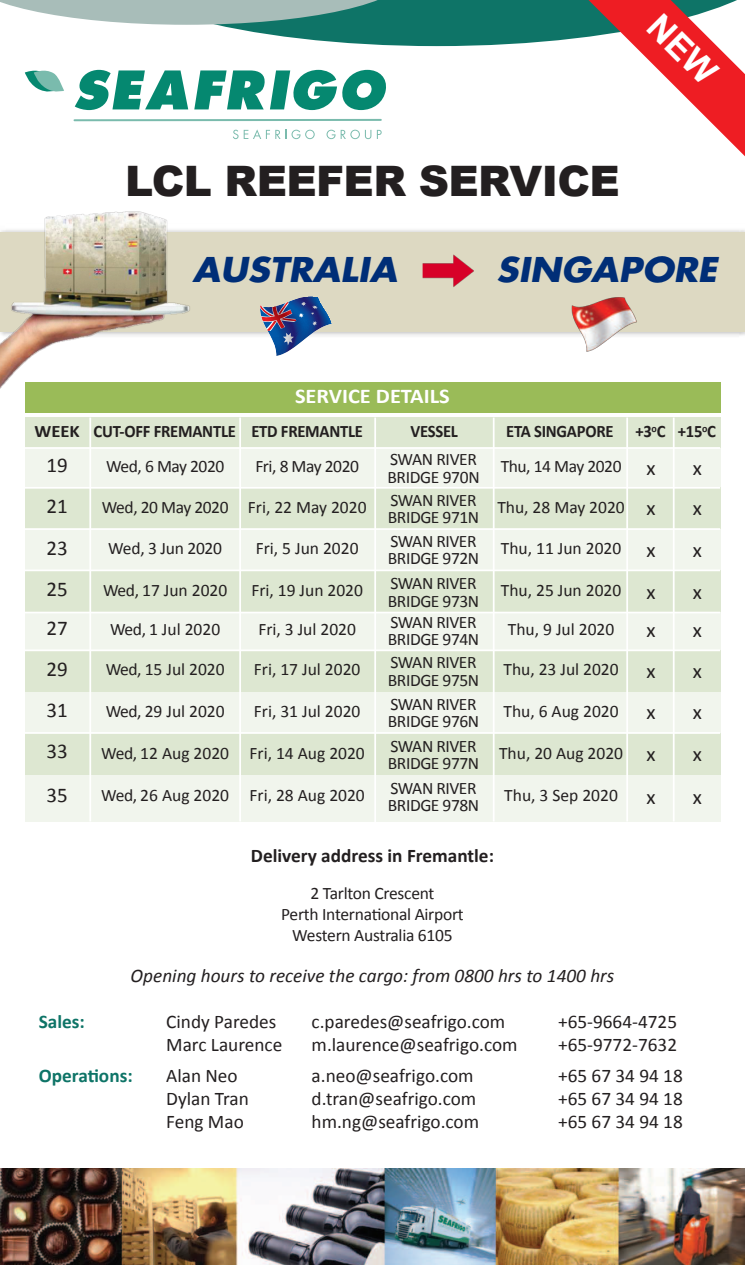
<style>
.page{position:relative;width:745px;height:1265px;background:#fff}
.page>*{position:absolute;margin:0;border:0;box-sizing:border-box;transform-origin:0 0}
.t1{font:900 42px "Arial";letter-spacing:-.015em;color:#231f20}
.t2{font:italic 700 33.25px "Futura";color:#002e77;scale:1.06 1}
.t3{font:21px "Calibri";color:#231f20}
.t4{font:700 21px "Calibri";color:#fff;scale:1.06 1}
.t5{font:19.25px "Calibri";color:#231f20}
.t6{font:italic 19.25px "Calibri";color:#231f20}
.t7{font:700 19.25px "Calibri";color:#231f20}
.t8{font:700 19.25px "Calibri";color:#0e7467}
.t9{font:17.5px/17.5px "Calibri";letter-spacing:-.015em;color:#231f20}
.t10{font:700 17.5px "Calibri";letter-spacing:-.015em;color:#231f20;scale:.95 1}
.t11{font:700 17.5px "Calibri";letter-spacing:-.015em;color:#231f20;scale:1.06 1}
</style>
<div class="page">
<div style="left:0;top:232px;width:744px;height:99px;background:#ddd9c2"></div>
<svg style="left:233px;top:129px;width:81px;height:10px"></svg>
<svg style="left:326px;top:130px;width:55px;height:9px"></svg>
<hr style="left:74px;top:119px;width:306px;height:2px;background:#7abbad">
<img style="left:0;top:1168px;width:744px;height:97px">
<svg style="left:698px;top:110px;width:46px;height:46px"></svg>
<img style="left:569px;top:298px;width:71px;height:54px">
<svg style="left:260px;top:297px;width:71px;height:59px"></svg>
<img style="left:422px;top:255px;width:52px;height:32px">
<div style="left:25px;top:418px;width:694px;height:404px;background:#f1f5ed"></div>
<div style="left:25px;top:487px;width:694px;height:42px;background:#dde7d1"></div>
<div style="left:25px;top:570px;width:694px;height:42px;background:#dde7d1"></div>
<div style="left:25px;top:418px;width:694px;height:30px;background:#dde7d1"></div>
<div style="left:25px;top:382px;width:694px;height:30px;background:#9abb58"></div>
<hr style="left:25px;top:487px;width:694px;height:2px;background:#fff">
<hr style="left:25px;top:447px;width:694px;height:2px;background:#fff">
<hr style="left:25px;top:528px;width:694px;height:2px;background:#fff">
<hr style="left:25px;top:569px;width:694px;height:2px;background:#fff">
<hr style="left:25px;top:612px;width:694px;height:1px;background:#fff">
<img style="left:1px;top:211px;width:194px;height:177px">
<div style="left:25px;top:650px;width:694px;height:42px;background:#dde7d1"></div>
<div style="left:25px;top:733px;width:694px;height:41px;background:#dde7d1"></div>
<hr style="left:25px;top:649px;width:694px;height:2px;background:#fff">
<hr style="left:25px;top:732px;width:694px;height:2px;background:#fff">
<hr style="left:89px;top:418px;width:2px;height:403px;background:#fff">
<hr style="left:239px;top:418px;width:2px;height:404px;background:#fff">
<hr style="left:374px;top:418px;width:2px;height:404px;background:#fff">
<hr style="left:492px;top:418px;width:2px;height:403px;background:#fff">
<hr style="left:626px;top:418px;width:1px;height:403px;background:#fff">
<hr style="left:672px;top:418px;width:2px;height:404px;background:#fff">
<svg style="left:0;top:0;width:744px;height:110px"></svg>
<p class="t1" style="left:125px;top:150px;width:496px">LCL REEFER SERVICE</p>
<p class="t2" style="left:192px;top:254px;width:194px">AUSTRALIA</p>
<p class="t2" style="left:496px;top:254px;width:209px">SINGAPORE</p>
<p class="t11" style="left:34px;top:421px;width:44px">WEEK</p>
<p class="t10" style="left:94px;top:421px;width:151px">CUT-OFF FREMANTLE</p>
<p class="t4" style="left:295px;top:383px;width:147px">SERVICE DETAILS</p>
<p class="t10" style="left:410px;top:421px;width:51px">VESSEL</p>
<p class="t10" style="left:506px;top:421px;width:115px">ETA SINGAPORE</p>
<p class="t10" style="left:635px;top:421px;width:33px">+3<sup>o</sup>C</p>
<p class="t10" style="left:251px;top:421px;width:119px">ETD FREMANTLE</p>
<p class="t9" style="left:387px;top:450px;width:94px">SWAN RIVER<br>BRIDGE 970N</p>
<p class="t3" style="left:46px;top:452px;width:23px">19</p>
<p class="t3" style="left:46px;top:493px;width:23px">21</p>
<p class="t3" style="left:46px;top:535px;width:23px">23</p>
<p class="t3" style="left:46px;top:576px;width:23px">25</p>
<p class="t9" style="left:500px;top:581px;width:122px">Thu, 25 Jun 2020</p>
<p class="t3" style="left:646px;top:579px;width:11px">x</p>
<p class="t9" style="left:500px;top:457px;width:122px">Thu, 14 May 2020</p>
<p class="t3" style="left:646px;top:455px;width:11px">x</p>
<p class="t9" style="left:106px;top:457px;width:120px">Wed, 6 May 2020</p>
<p class="t9" style="left:102px;top:498px;width:128px">Wed, 20 May 2020</p>
<p class="t9" style="left:108px;top:539px;width:115px">Wed, 3 Jun 2020</p>
<p class="t9" style="left:103px;top:581px;width:126px">Wed, 17 Jun 2020</p>
<p class="t9" style="left:110px;top:620px;width:112px">Wed, 1 Jul 2020</p>
<p class="t9" style="left:106px;top:661px;width:120px">Wed, 15 Jul 2020</p>
<p class="t9" style="left:106px;top:702px;width:120px">Wed, 29 Jul 2020</p>
<p class="t9" style="left:255px;top:457px;width:105px">Fri, 8 May 2020</p>
<p class="t9" style="left:248px;top:498px;width:120px">Fri, 22 May 2020</p>
<p class="t9" style="left:255px;top:539px;width:104px">Fri, 5 Jun 2020</p>
<p class="t9" style="left:251px;top:581px;width:113px">Fri, 19 Jun 2020</p>
<p class="t9" style="left:258px;top:620px;width:99px">Fri, 3 Jul 2020</p>
<p class="t9" style="left:254px;top:661px;width:108px">Fri, 17 Jul 2020</p>
<p class="t9" style="left:254px;top:702px;width:108px">Fri, 31 Jul 2020</p>
<p class="t9" style="left:387px;top:491px;width:93px">SWAN RIVER<br>BRIDGE 971N</p>
<p class="t9" style="left:497px;top:498px;width:129px">Thu, 28 May 2020</p>
<p class="t3" style="left:646px;top:495px;width:11px">x</p>
<p class="t9" style="left:387px;top:532px;width:93px">SWAN RIVER<br>BRIDGE 972N</p>
<p class="t9" style="left:500px;top:539px;width:122px">Thu, 11 Jun 2020</p>
<p class="t3" style="left:646px;top:537px;width:11px">x</p>
<p class="t9" style="left:387px;top:574px;width:93px">SWAN RIVER<br>BRIDGE 973N</p>
<p class="t9" style="left:387px;top:613px;width:93px">SWAN RIVER<br>BRIDGE 974N</p>
<p class="t3" style="left:46px;top:615px;width:23px">27</p>
<p class="t3" style="left:46px;top:656px;width:23px">29</p>
<p class="t3" style="left:46px;top:697px;width:23px">31</p>
<p class="t9" style="left:507px;top:620px;width:108px">Thu, 9 Jul 2020</p>
<p class="t3" style="left:646px;top:617px;width:11px">x</p>
<p class="t9" style="left:387px;top:653px;width:93px">SWAN RIVER<br>BRIDGE 975N</p>
<p class="t9" style="left:503px;top:661px;width:117px">Thu, 23 Jul 2020</p>
<p class="t3" style="left:646px;top:658px;width:11px">x</p>
<p class="t9" style="left:387px;top:695px;width:93px">SWAN RIVER<br>BRIDGE 976N</p>
<p class="t9" style="left:503px;top:702px;width:117px">Thu, 6 Aug 2020</p>
<p class="t3" style="left:646px;top:699px;width:11px">x</p>
<p class="t9" style="left:387px;top:737px;width:93px">SWAN RIVER<br>BRIDGE 977N</p>
<p class="t3" style="left:46px;top:738px;width:23px">33</p>
<p class="t9" style="left:498px;top:744px;width:125px">Thu, 20 Aug 2020</p>
<p class="t3" style="left:646px;top:741px;width:11px">x</p>
<p class="t9" style="left:101px;top:744px;width:129px">Wed, 12 Aug 2020</p>
<p class="t9" style="left:249px;top:744px;width:117px">Fri, 14 Aug 2020</p>
<p class="t3" style="left:46px;top:781px;width:23px">35</p>
<p class="t9" style="left:101px;top:786px;width:129px">Wed, 26 Aug 2020</p>
<p class="t9" style="left:249px;top:786px;width:117px">Fri, 28 Aug 2020</p>
<p class="t9" style="left:387px;top:779px;width:93px">SWAN RIVER<br>BRIDGE 978N</p>
<p class="t9" style="left:504px;top:786px;width:115px">Thu, 3 Sep 2020</p>
<p class="t3" style="left:646px;top:784px;width:11px">x</p>
<p class="t10" style="left:677px;top:421px;width:42px">+15<sup>o</sup>C</p>
<p class="t3" style="left:692px;top:455px;width:11px">x</p>
<p class="t3" style="left:692px;top:495px;width:11px">x</p>
<p class="t3" style="left:692px;top:537px;width:11px">x</p>
<p class="t3" style="left:692px;top:579px;width:11px">x</p>
<p class="t3" style="left:692px;top:617px;width:11px">x</p>
<p class="t3" style="left:692px;top:658px;width:11px">x</p>
<p class="t3" style="left:692px;top:699px;width:11px">x</p>
<p class="t3" style="left:692px;top:741px;width:11px">x</p>
<p class="t3" style="left:692px;top:784px;width:11px">x</p>
<p class="t7" style="left:251px;top:844px;width:244px">Delivery address in Fremantle:</p>
<p class="t9" style="left:310px;top:884px;width:125px">2 Tarlton Crescent</p>
<p class="t9" style="left:281px;top:905px;width:184px">Perth International Airport</p>
<p class="t9" style="left:292px;top:926px;width:162px">Western Australia 6105</p>
<p class="t6" style="left:130px;top:963px;width:485px">Opening hours to receive the cargo: from 0800 hrs to 1400 hrs</p>
<p class="t8" style="left:39px;top:1010px;width:48px">Sales:</p>
<p class="t5" style="left:166px;top:1010px;width:111px">Cindy Paredes</p>
<p class="t5" style="left:311px;top:1010px;width:195px">c.paredes@seafrigo.com</p>
<p class="t5" style="left:557px;top:1010px;width:120px">+65-9664-4725</p>
<p class="t5" style="left:166px;top:1032px;width:117px">Marc Laurence</p>
<p class="t5" style="left:311px;top:1032px;width:207px">m.laurence@seafrigo.com</p>
<p class="t5" style="left:557px;top:1032px;width:120px">+65-9772-7632</p>
<p class="t8" style="left:39px;top:1064px;width:95px">Operations:</p>
<p class="t5" style="left:166px;top:1064px;width:73px">Alan Neo</p>
<p class="t5" style="left:311px;top:1064px;width:163px">a.neo@seafrigo.com</p>
<p class="t5" style="left:557px;top:1064px;width:126px">+65 67 34 94 18</p>
<p class="t5" style="left:166px;top:1087px;width:84px">Dylan Tran</p>
<p class="t5" style="left:311px;top:1087px;width:166px">d.tran@seafrigo.com</p>
<p class="t5" style="left:557px;top:1087px;width:126px">+65 67 34 94 18</p>
<p class="t5" style="left:166px;top:1109px;width:79px">Feng Mao</p>
<p class="t5" style="left:311px;top:1109px;width:169px">hm.ng@seafrigo.com</p>
<p class="t5" style="left:557px;top:1109px;width:126px">+65 67 34 94 18</p>
</div>
